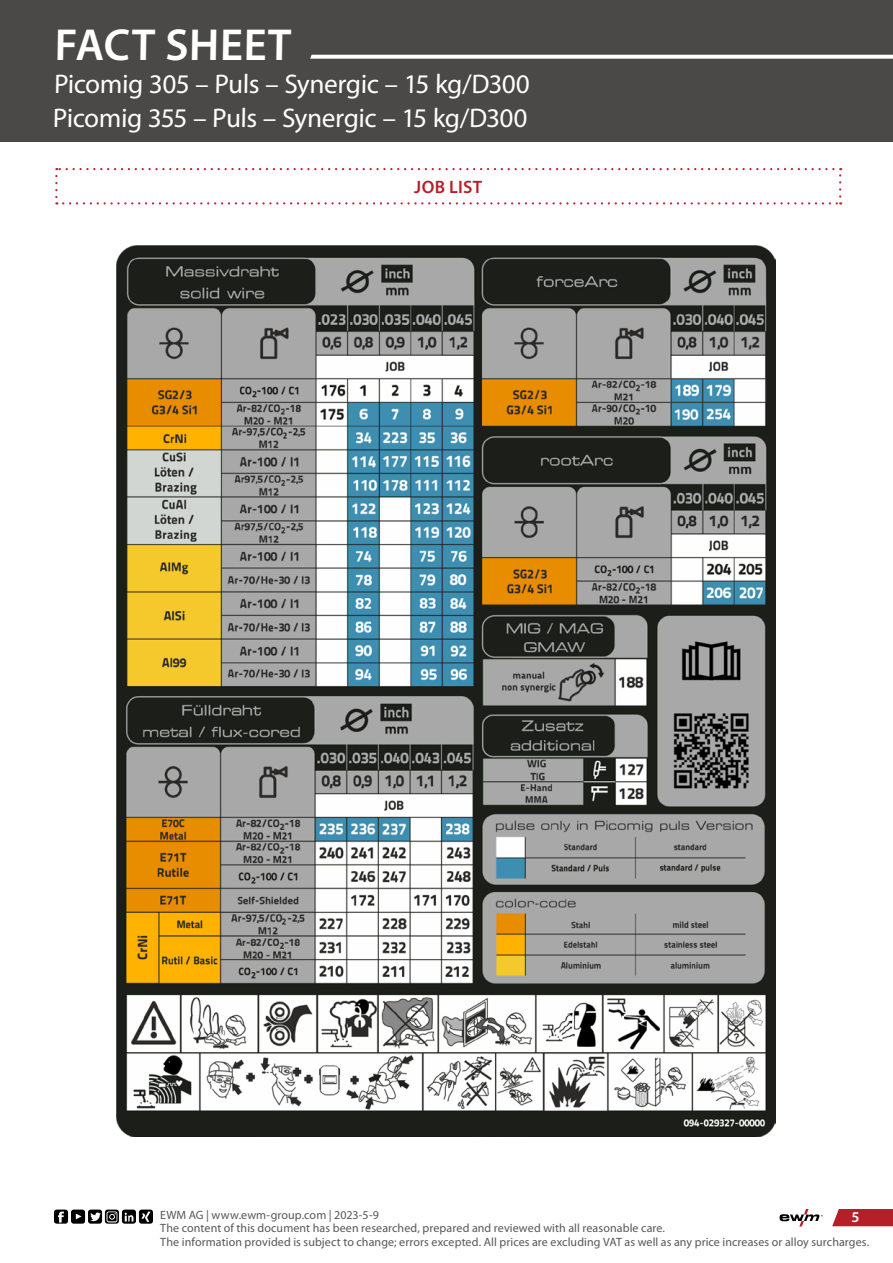
<style>
.page{position:relative;width:893px;height:1263px;background:#fff}
.page>*{position:absolute;margin:0;border:0;box-sizing:border-box;transform-origin:0 0}
.t1{font:600 45px "Myriad Pro";color:#fff}
.t2{font:27px/34.5px "Myriad Pro";letter-spacing:-.01em;color:#fff}
.t3{font:600 18px "Myriad Pro";letter-spacing:.015em;color:#b61f29}
.t4{font:600 15px "Myriad Pro";color:#fff}
.t5{font:12px/13.5px "Myriad Pro";letter-spacing:.005em;color:#575756}
</style>
<div class="page">
<svg style="left:780px;top:1209px;width:43px;height:17px"></svg>
<svg style="left:832px;top:1209px;width:61px;height:17px"></svg>
<svg style="left:54px;top:1209px;width:99px;height:15px"></svg>
<div style="left:0;top:0;width:893px;height:141px;background:#4b4948"></div>
<svg style="left:310px;top:55px;width:583px;height:4px;background:#f0f0f0"></svg>
<svg style="left:55px;top:168px;width:786px;height:37px"></svg>
<img style="left:117px;top:246px;width:659px;height:890px">
<h1 class="t1" style="left:54px;top:16px;width:239px">FACT SHEET</h1>
<h2 class="t2" style="left:53px;top:66px;width:479px">Picomig 305 – Puls – Synergic – 15 kg/D300<br>Picomig 355 – Puls – Synergic – 15 kg/D300</h2>
<h3 class="t3" style="left:414px;top:175px;width:69px">JOB LIST</h3>
<p class="t5" style="left:160px;top:1207px;width:220px">EWM AG | www.ewm-group.com | 2023-5-9</p>
<p class="t4" style="left:851px;top:1207px;width:10px">5</p>
<p class="t5" style="left:160px;top:1221px;width:710px">The content of this document has been researched, prepared and reviewed with all reasonable care.<br>The information provided is subject to change; errors excepted. All prices are excluding VAT as well as any price increases or alloy surcharges.</p>
</div>
